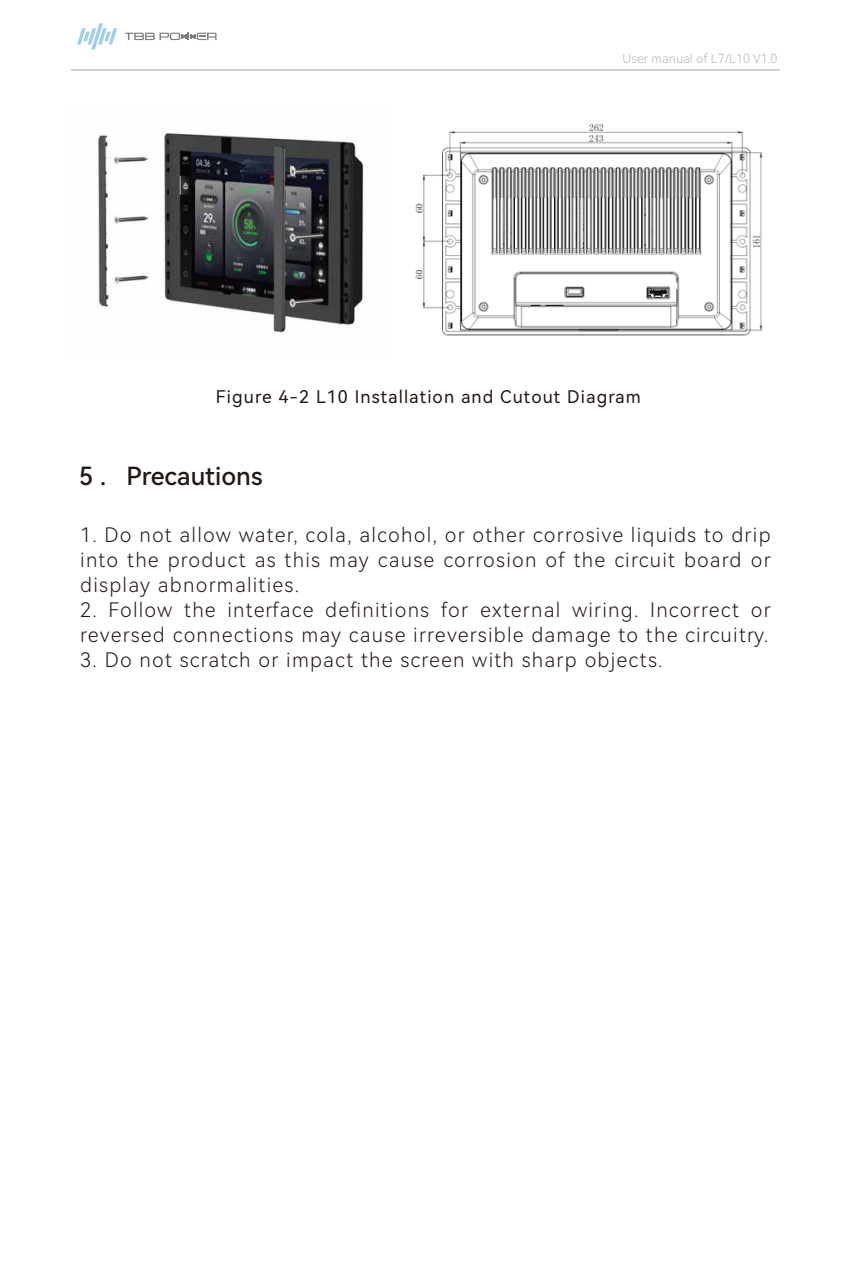
<style>
.page{position:relative;width:851px;height:1276px;background:#fff}
.page>*{position:absolute;margin:0;border:0;box-sizing:border-box;transform-origin:0 0}
.t1{font:25px "Harmony OS Sans SC Medium";color:#221815}
.t2{font:20px/25px "Harmony OS Sans SC Light";letter-spacing:.06em;color:#221815;text-align:justify}
.t3{font:17.5px "Harmony OS Sans SC";letter-spacing:.06em;color:#221815}
.t4{font:12.5px "Harmony OS Sans SC Light";color:#b5b6b6}
</style>
<div class="page">
<hr style="left:71px;top:69px;width:709px;height:2px;background:#b5b6b6">
<svg style="left:125px;top:33px;width:92px;height:7px"></svg>
<svg style="left:77px;top:23px;width:40px;height:26px"></svg>
<img style="left:98px;top:133px;width:268px;height:201px">
<img style="left:415px;top:123px;width:348px;height:213px">
<p class="t4" style="left:622px;top:50px;width:156px">User manual of L7/L10 V1.0</p>
<p class="t3" style="left:216px;top:384px;width:426px">Figure 4-2 L10 Installation and Cutout Diagram</p>
<p class="t1" style="left:79px;top:458px;width:185px">5 . Precautions</p>
<p class="t2" style="left:80px;top:522px;width:692px">1. Do not allow water, cola, alcohol, or other corrosive liquids to drip into the product as this may cause corrosion of the circuit board or display abnormalities.</p>
<p class="t2" style="left:80px;top:597px;width:692px">2. Follow the interface definitions for external wiring. Incorrect or reversed connections may cause irreversible damage to the circuitry.</p>
<p class="t2" style="left:80px;top:647px;width:583px">3. Do not scratch or impact the screen with sharp objects.</p>
</div>
